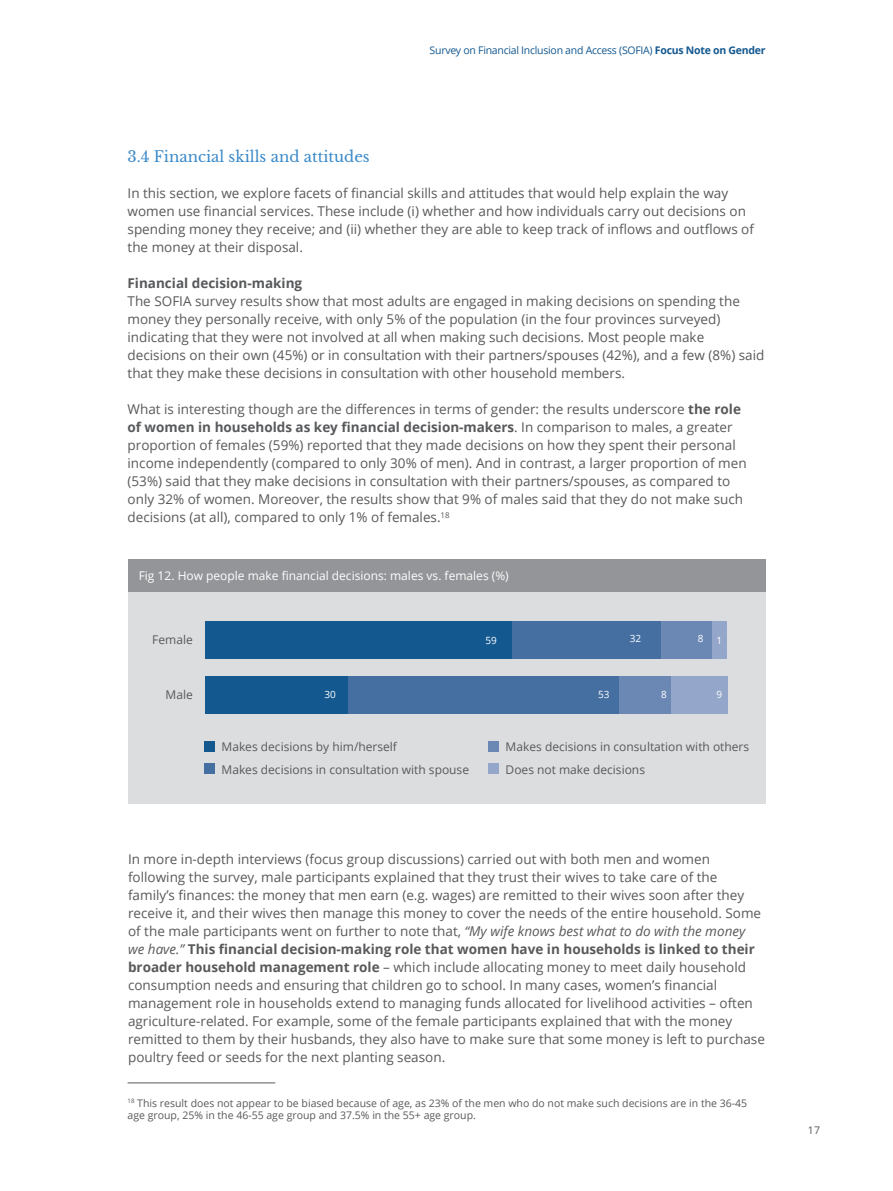
<style>
.page{position:relative;width:893px;height:1191px;background:#fff}
.page>*{position:absolute;margin:0;border:0;box-sizing:border-box;transform-origin:0 0}
.t1{font:15px "Libre Baskerville";color:#3989c9}
.t2{font:13.5px/18px "Open Sans";color:#58595b}
.t3{font:700 13.5px "Open Sans";color:#58595b}
.t4{font:12px "Open Sans";color:#58595b}
.t5{font:12px "Open Sans";color:#fff}
.t6{font:10.5px/12.6px "Open Sans";color:#58595b}
.t7{font:10.5px "Open Sans";letter-spacing:-.025em;color:#13588f}
.t8{font:10.05px "Open Sans";color:#fff}
.s1{font-weight:700}
.s2{font-style:italic}
</style>
<div class="page">
<div style="left:128px;top:586px;width:637px;height:217px;background:#dcddde"></div>
<div style="left:128px;top:559px;width:637px;height:33px;background:#939598"></div>
<div style="left:204px;top:741px;width:11px;height:11px;background:#13588f"></div>
<div style="left:488px;top:741px;width:11px;height:11px;background:#6b88b4"></div>
<div style="left:204px;top:763px;width:11px;height:11px;background:#456ea1"></div>
<div style="left:488px;top:763px;width:11px;height:11px;background:#94a7ca"></div>
<div style="left:205px;top:621px;width:309px;height:37px;background:#13588f"></div>
<div style="left:205px;top:675px;width:143px;height:38px;background:#13588f"></div>
<div style="left:512px;top:621px;width:149px;height:37px;background:#456ea1"></div>
<div style="left:348px;top:675px;width:272px;height:38px;background:#456ea1"></div>
<div style="left:661px;top:621px;width:51px;height:37px;background:#6b88b4"></div>
<div style="left:620px;top:675px;width:51px;height:38px;background:#6b88b4"></div>
<div style="left:712px;top:621px;width:15px;height:37px;background:#94a7ca"></div>
<div style="left:671px;top:675px;width:56px;height:38px;background:#94a7ca"></div>
<hr style="left:128px;top:1082px;width:147px;height:1px;background:#58595b">
<p class="t7" style="left:430px;top:43px;width:337px">Survey on Financial Inclusion and Access (SOFIA) <span class="s1">Focus Note on Gender</span></p>
<p class="t1" style="left:128px;top:147px;width:244px">3.4 Financial skills and attitudes</p>
<p class="t2" style="left:128px;top:184px;width:628px">In this section, we explore facets of financial skills and attitudes that would help explain the way women use financial services. These include (i) whether and how individuals carry out decisions on spending money they receive; and (ii) whether they are able to keep track of inflows and outflows of the money at their disposal.</p>
<p class="t3" style="left:128px;top:274px;width:176px">Financial decision-making</p>
<p class="t2" style="left:128px;top:292px;width:638px">The SOFIA survey results show that most adults are engaged in making decisions on spending the money they personally receive, with only 5% of the population (in the four provinces surveyed) indicating that they were not involved at all when making such decisions. Most people make decisions on their own (45%) or in consultation with their partners/spouses (42%), and a few (8%) said that they make these decisions in consultation with other household members.</p>
<p class="t2" style="left:128px;top:400px;width:621px">What is interesting though are the differences in terms of gender: the results underscore <span class="s1">the role of women in households as key financial decision-makers</span>. In comparison to males, a greater proportion of females (59%) reported that they made decisions on how they spent their personal income independently (compared to only 30% of men). And in contrast, a larger proportion of men (53%) said that they make decisions in consultation with their partners/spouses, as compared to only 32% of women. Moreover, the results show that 9% of males said that they do not make such decisions (at all), compared to only 1% of females.<sup>18</sup></p>
<p class="t5" style="left:139px;top:567px;width:372px">Fig 12. How people make financial decisions: males vs. females (%)</p>
<p class="t4" style="left:152px;top:632px;width:42px">Female</p>
<p class="t8" style="left:485px;top:633px;width:13px">59</p>
<p class="t8" style="left:630px;top:632px;width:13px">32</p>
<p class="t8" style="left:698px;top:632px;width:7px">8</p>
<p class="t8" style="left:716px;top:633px;width:7px">1</p>
<p class="t4" style="left:165px;top:686px;width:29px">Male</p>
<p class="t8" style="left:325px;top:688px;width:13px">30</p>
<p class="t8" style="left:598px;top:688px;width:13px">53</p>
<p class="t8" style="left:661px;top:688px;width:7px">8</p>
<p class="t8" style="left:716px;top:688px;width:7px">9</p>
<p class="t4" style="left:221px;top:738px;width:177px">Makes decisions by him/herself</p>
<p class="t4" style="left:506px;top:738px;width:245px">Makes decisions in consultation with others</p>
<p class="t4" style="left:221px;top:761px;width:249px">Makes decisions in consultation with spouse</p>
<p class="t4" style="left:506px;top:761px;width:141px">Does not make decisions</p>
<p class="t2" style="left:128px;top:850px;width:638px">In more in-depth interviews (focus group discussions) carried out with both men and women following the survey, male participants explained that they trust their wives to take care of the family’s finances: the money that men earn (e.g. wages) are remitted to their wives soon after they receive it, and their wives then manage this money to cover the needs of the entire household. Some of the male participants went on further to note that, <span class="s2">“My wife knows best what to do with the money we have.”</span> <span class="s1">This financial decision-making role that women have in households is linked to their broader household management role</span> – which include allocating money to meet daily household consumption needs and ensuring that children go to school. In many cases, women’s financial management role in households extend to managing funds allocated for livelihood activities – often agriculture-related. For example, some of the female participants explained that with the money remitted to them by their husbands, they also have to make sure that some money is left to purchase poultry feed or seeds for the next planting season.</p>
<p class="t6" style="left:128px;top:1096px;width:621px"><sup>18</sup> This result does not appear to be biased because of age, as 23% of the men who do not make such decisions are in the 36-45 age group, 25% in the 46-55 age group and 37.5% in the 55+ age group.</p>
<p class="t6" style="left:808px;top:1124px;width:14px">17</p>
</div>
